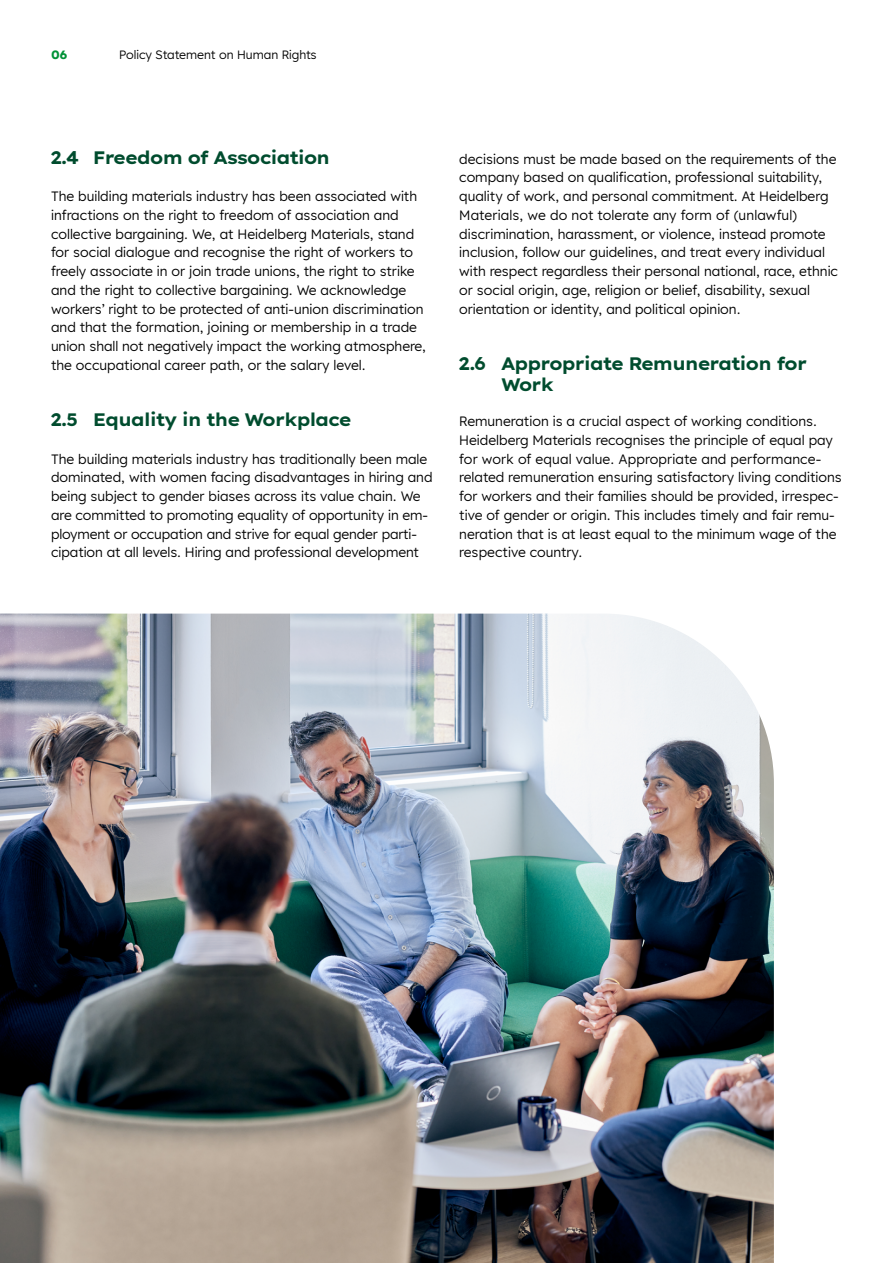
<style>
.page{position:relative;width:893px;height:1263px;background:#fff}
.page>*{position:absolute;margin:0;border:0;box-sizing:border-box;transform-origin:0 0}
.t1{font:700 18px/20.7px "Lexend Exa HM";color:#004c2e}
.t2{font:13.5px/18.8px "Lexend HM";color:#000}
.t3{font:12px "Lexend HM";color:#000}
.t4{font:700 12px "Lexend HM";color:#009237}
</style>
<div class="page">
<img style="left:0;top:614px;width:774px;height:649px">
<p class="t4" style="left:51px;top:45px;width:18px">06</p>
<p class="t3" style="left:119px;top:46px;width:199px">Policy Statement on Human Rights</p>
<h1 class="t1" style="left:51px;top:145px;width:280px">2.4 Freedom of Association</h1>
<p class="t2" style="left:51px;top:186px;width:377px">The building materials industry has been associated with infractions on the right to freedom of association and collective bargaining. We, at Heidelberg Materials, stand for social dialogue and recognise the right of workers to freely associate in or join trade unions, the right to strike and the right to collective bargaining. We acknowledge workers’ right to be protected of anti-union discrimination and that the formation, joining or membership in a trade union shall not negatively impact the working atmosphere, the occupational career path, or the salary level.</p>
<h1 class="t1" style="left:51px;top:408px;width:301px">2.5 Equality in the Workplace</h1>
<p class="t2" style="left:51px;top:449px;width:383px">The building materials industry has traditionally been male dominated, with women facing disadvantages in hiring and being subject to gender biases across its value chain. We are committed to promoting equality of opportunity in em&shy;ployment or occupation and strive for equal gender parti&shy;cipation at all levels. Hiring and professional development</p>
<p class="t2" style="left:459px;top:149px;width:380px">decisions must be made based on the requirements of the company based on qualification, professional suitability, quality of work, and personal commitment. At Heidelberg Materials, we do not tolerate any form of (unlawful) discrimination, harassment, or violence, instead promote inclusion, follow our guidelines, and treat every individual with respect regardless their personal national, race, ethnic or social origin, age, religion or belief, disability, sexual orientation or identity, and political opinion.</p>
<h1 class="t1" style="left:502px;top:352px;width:306px;text-indent:-43px">2.6 Appropriate Remuneration for<br>Work</h1>
<p class="t2" style="left:459px;top:411px;width:384px">Remuneration is a crucial aspect of working conditions.<br>Heidelberg Materials recognises the principle of equal pay for work of equal value. Appropriate and performance&shy;related remuneration ensuring satisfactory living conditions for workers and their families should be provided, irrespec&shy;tive of gender or origin. This includes timely and fair remu&shy;neration that is at least equal to the minimum wage of the respective country.</p>
</div>
